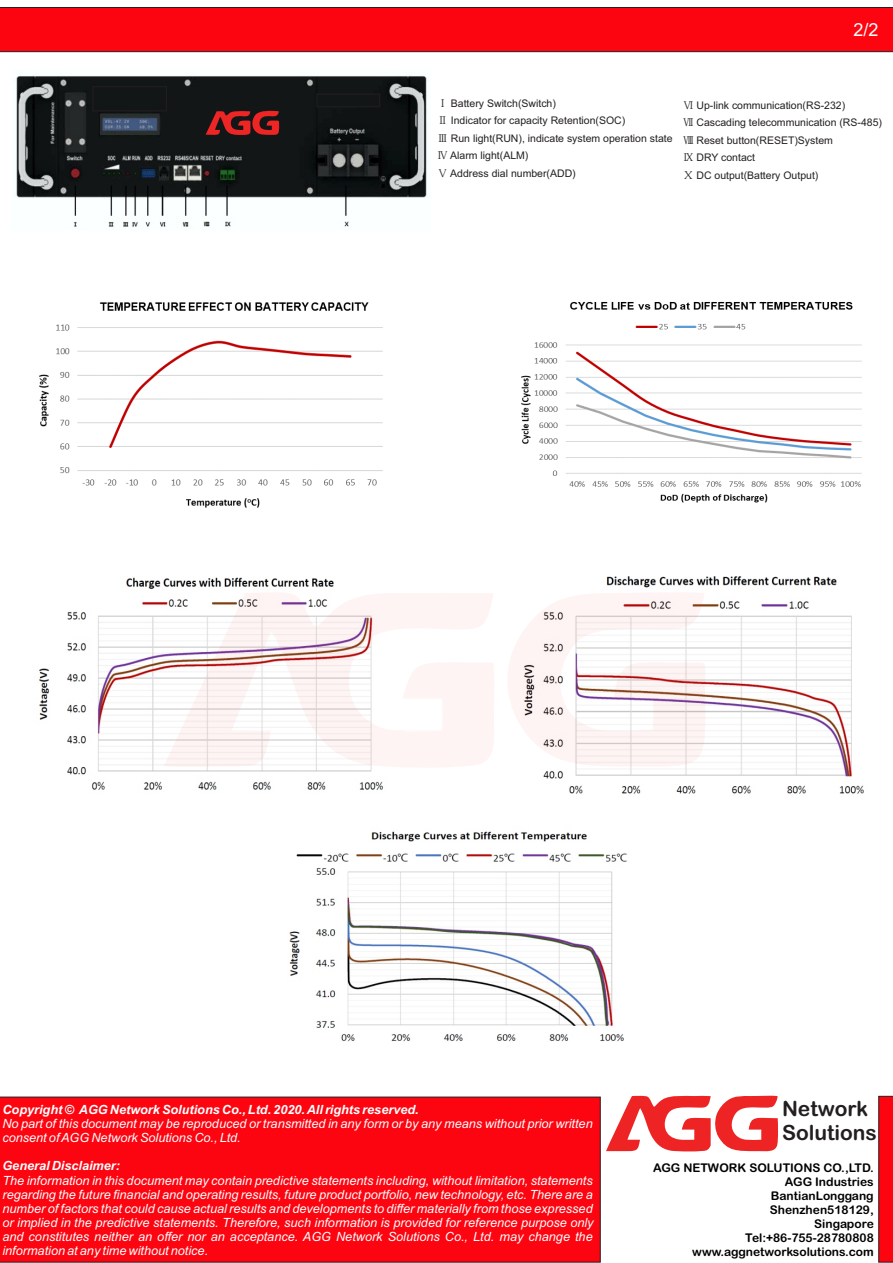
<style>
.page{position:relative;width:893px;height:1263px;background:#fff}
.page>*{position:absolute;margin:0;border:0;box-sizing:border-box;transform-origin:0 0}
.t1{font:21px "Arial Rounded MT Bold";color:#231f20}
.t2{font:18px "Arial";color:#fff}
.t3{font:italic 12.75px/14.1px "Arial";color:#fff}
.t4{font:italic 700 12.75px "Arial";color:#fff}
.t5{font:12px/14px "Arial Rounded MT Bold";color:#000;text-align:right}
.t6{font:10.5px/17.4px "Arial";color:#231f20}
.s1{font-family:"Koz Min Pr 6 N"}
</style>
<div class="page">
<img style="left:16px;top:75px;width:412px;height:152px">
<div style="left:0;top:1096px;width:601px;height:167px;background:#fc0511"></div>
<svg style="left:878px;top:1095px;width:15px;height:168px;background:#eb0b16"></svg>
<svg style="left:606px;top:1095px;width:172px;height:57px"></svg>
<div style="left:0;top:7px;width:893px;height:45px;background:#fc0511"></div>
<svg style="left:316px;top:93px;width:64px;height:15px"></svg>
<svg style="left:92px;top:86px;width:75px;height:26px;background:#141617"></svg>
<svg style="left:206px;top:110px;width:73px;height:26px;background:#871d1e"></svg>
<img style="left:543px;top:577px;width:321px;height:217px">
<img style="left:289px;top:831px;width:338px;height:211px">
<img style="left:39px;top:577px;width:344px;height:213px">
<svg style="left:164px;top:590px;width:330px;height:179px;fill:#fef4f4"></svg>
<svg style="left:401px;top:698px;width:43px;height:35px"></svg>
<svg style="left:508px;top:591px;width:199px;height:177px"></svg>
<img style="left:39px;top:302px;width:344px;height:206px">
<img style="left:521px;top:302px;width:341px;height:201px">
<h2 class="t2" style="left:854px;top:23px;width:27px">2/2</h2>
<p class="t6" style="left:437px;top:96px;width:120px"><span class="s1">Ⅰ</span> Battery Switch(Switch)</p>
<p class="t6" style="left:437px;top:113px;width:189px"><span class="s1">Ⅱ</span> Indicator for capacity Retention(SOC)</p>
<p class="t6" style="left:437px;top:148px;width:93px"><span class="s1">Ⅳ</span> Alarm light(ALM)</p>
<p class="t6" style="left:437px;top:130px;width:237px"><span class="s1">Ⅲ</span> Run light(RUN), indicate system operation state</p>
<p class="t6" style="left:437px;top:165px;width:140px"><span class="s1">Ⅴ</span> Address dial number(ADD)</p>
<p class="t6" style="left:683px;top:98px;width:164px"><span class="s1">Ⅵ</span> Up-link communication(RS-232)</p>
<p class="t6" style="left:683px;top:115px;width:200px"><span class="s1">Ⅶ</span> Cascading telecommunication (RS-485)<br><span class="s1">Ⅷ</span> Reset button(RESET)System</p>
<p class="t6" style="left:683px;top:167px;width:137px"><span class="s1">Ⅹ</span> DC output(Battery Output)</p>
<p class="t6" style="left:683px;top:150px;width:73px"><span class="s1">Ⅸ</span> DRY contact</p>
<p class="t4" style="left:2px;top:1104px;width:418px">Copyright © AGG Network Solutions Co., Ltd. 2020. All rights reserved.</p>
<h1 class="t1" style="left:782px;top:1101px;width:88px">Network</h1>
<p class="t3" style="left:2px;top:1117px;width:592px">No part of this document may be reproduced or transmitted in any form or by any means without prior written consent of AGG Network Solutions Co., Ltd.</p>
<p class="t3" style="left:2px;top:1174px;width:593px;text-align:justify">The information in this document may contain predictive statements including, without limitation, statements regarding the future financial and operating results, future product portfolio, new technology, etc. There are a number of factors that could cause actual results and developments to differ materially from those expressed or implied in the predictive statements. Therefore, such information is provided for reference purpose only and constitutes neither an offer nor an acceptance. AGG Network Solutions Co., Ltd. may change the information at any time without notice.</p>
<p class="t4" style="left:2px;top:1161px;width:119px">General Disclaimer:</p>
<h1 class="t1" style="left:782px;top:1125px;width:96px">Solutions</h1>
<p class="t5" style="left:653px;top:1162px;width:222px">AGG NETWORK SOLUTIONS CO.,LTD.</p>
<p class="t5" style="left:771px;top:1176px;width:104px">AGG Industries<br>BantianLonggang</p>
<p class="t5" style="left:770px;top:1204px;width:106px">Shenzhen518129,<br>Singapore</p>
<p class="t5" style="left:692px;top:1245px;width:183px">www.aggnetworksolutions.com</p>
<p class="t5" style="left:745px;top:1232px;width:130px">Tel:+86-755-28780808</p>
</div>
